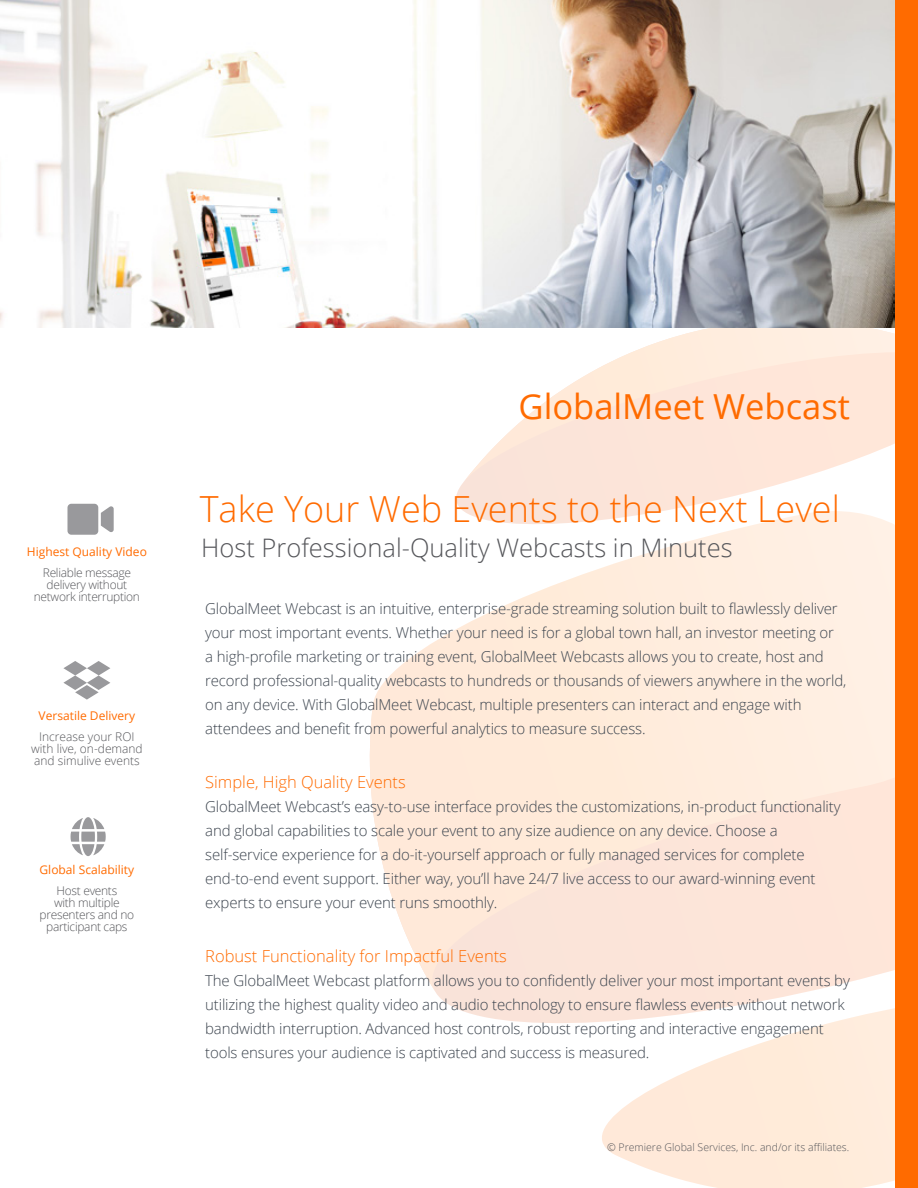
<style>
.page{position:relative;width:918px;height:1188px;background:#fff}
.page>*{position:absolute;margin:0;border:0;box-sizing:border-box;transform-origin:0 0}
.t1{font:300 36px "Open Sans";color:#ff6b00}
.t2{font:34.5px "Open Sans";color:#ff6b00}
.t3{font:300 25.5px "Open Sans";color:#55565a}
.t4{font:300 16.5px "Open Sans";color:#ff6b00}
.t5{font:300 15px/24px "Open Sans";letter-spacing:-.01em;color:#3d454f}
.t6{font:300 12px/12px "Open Sans";letter-spacing:-.025em;color:#55565a;text-align:center}
.t7{font:12px "Open Sans";color:#ff6b00}
.t8{font:300 12px/12px "Open Sans";color:#55565a;text-align:center}
.t9{font:300 10.5px "Open Sans";color:#55565a}
</style>
<div class="page">
<svg style="left:436px;top:993px;width:460px;height:30px"></svg>
<svg style="left:456px;top:483px;width:440px;height:28px"></svg>
<svg style="left:595px;top:1004px;width:301px;height:184px"></svg>
<svg style="left:370px;top:511px;width:526px;height:482px;background:#feece0"></svg>
<svg style="left:463px;top:320px;width:433px;height:163px"></svg>
<img style="left:0;top:0;width:895px;height:328px">
<div style="left:896px;top:0;width:22px;height:1188px;background:#ff6b00"></div>
<svg style="left:71px;top:817px;width:35px;height:39px"></svg>
<svg style="left:67px;top:504px;width:47px;height:31px"></svg>
<svg style="left:63px;top:661px;width:47px;height:39px"></svg>
<h2 class="t2" style="left:519px;top:383px;width:333px">GlobalMeet Webcast</h2>
<h1 class="t1" style="left:200px;top:484px;width:642px">Take Your Web Events to the Next Level</h1>
<p class="t7" style="left:27px;top:544px;width:122px">Highest Quality Video</p>
<h3 class="t3" style="left:201px;top:531px;width:533px">Host Professional-Quality Webcasts in Minutes</h3>
<p class="t6" style="left:34px;top:567px;width:108px">Reliable message delivery without network interruption</p>
<p class="t5" style="left:205px;top:596px;width:643px">GlobalMeet Webcast is an intuitive, enterprise-grade streaming solution built to flawlessly deliver your most important events. Whether your need is for a global town hall, an investor meeting or<br>a high-profile marketing or training event, GlobalMeet Webcasts allows you to create, host and record professional-quality webcasts to hundreds or thousands of viewers anywhere in the world, on any device. With GlobalMeet Webcast, multiple presenters can interact and engage with attendees and benefit from powerful analytics to measure success.</p>
<p class="t4" style="left:205px;top:771px;width:202px">Simple, High Quality Events</p>
<p class="t5" style="left:205px;top:794px;width:637px">GlobalMeet Webcast’s easy-to-use interface provides the customizations, in-product functionality and global capabilities to scale your event to any size audience on any device. Choose a self-service experience for a do-it-yourself approach or fully managed services for complete end-to-end event support. Either way, you’ll have 24/7 live access to our award-winning event experts to ensure your event runs smoothly.</p>
<p class="t4" style="left:205px;top:945px;width:303px">Robust Functionality for Impactful Events</p>
<p class="t5" style="left:205px;top:968px;width:646px">The GlobalMeet Webcast platform allows you to confidently deliver your most important events by utilizing the highest quality video and audio technology to ensure flawless events without network bandwidth interruption. Advanced host controls, robust reporting and interactive engagement tools ensures your audience is captivated and success is measured.</p>
<p class="t7" style="left:39px;top:707px;width:98px">Versatile Delivery</p>
<p class="t8" style="left:31px;top:730px;width:113px">Increase your ROI with live, on-demand and simulive events</p>
<p class="t7" style="left:40px;top:862px;width:96px">Global Scalability</p>
<p class="t6" style="left:40px;top:885px;width:96px">Host events<br>with multiple presenters and no participant caps</p>
<p class="t9" style="left:607px;top:1140px;width:244px">© Premiere Global Services, Inc. and/or its affiliates.</p>
</div>
